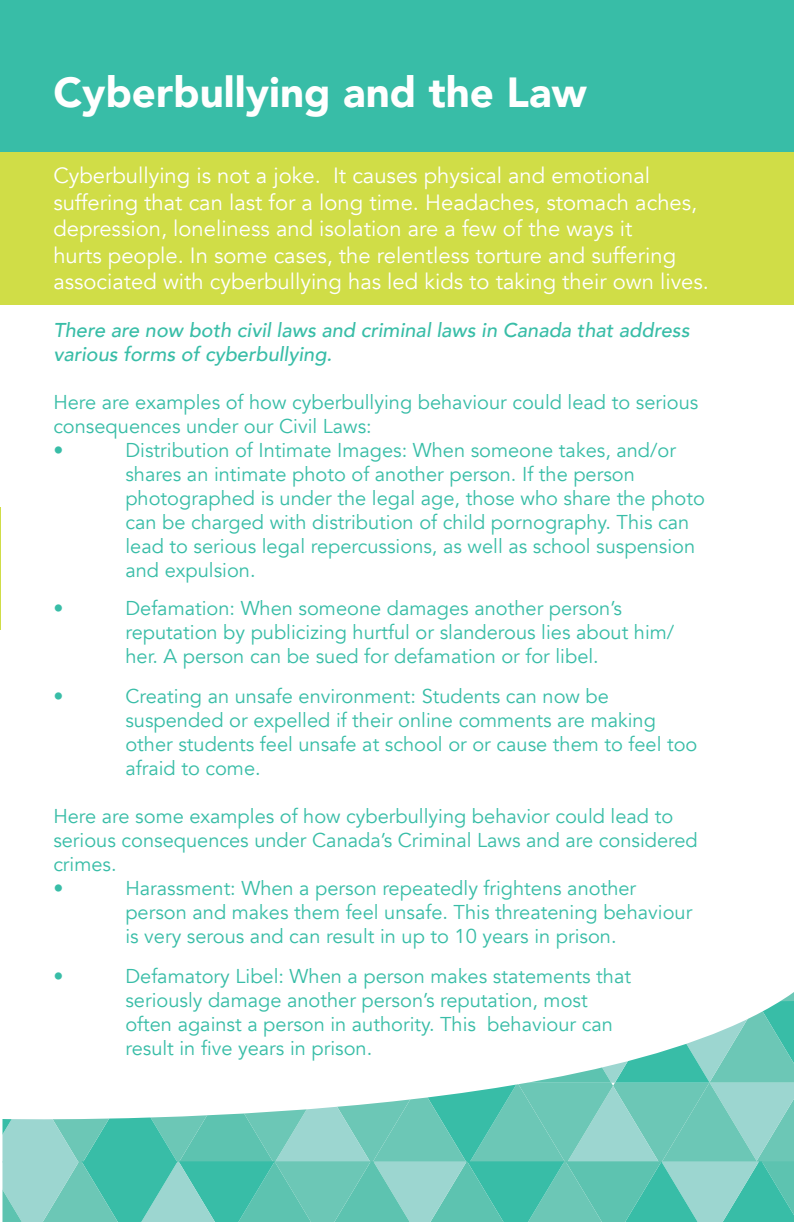
<style>
.page{position:relative;width:794px;height:1222px;background:#fff}
.page>*{position:absolute;margin:0;border:0;box-sizing:border-box;transform-origin:0 0}
.t1{font:900 42px "Avenir";color:#fff}
.t2{font:22px/26.4px "Avenir";color:#fff}
.t3{font:20px/24px "Avenir";color:#38bda7}
.t4{font:italic 500 20px/24px "Avenir";color:#38bda7}
</style>
<div class="page">
<div style="left:0;top:0;width:793px;height:305px;background:#d0dd47"></div>
<div style="left:0;top:0;width:793px;height:152px;background:#38bda7"></div>
<hr style="left:0;top:507px;width:1px;height:122px;background:#d0dd47">
<svg style="left:2px;top:992px;width:792px;height:230px"></svg>
<p class="t1" style="left:53px;top:56px;width:534px">Cyberbullying and the Law</p>
<p class="t2" style="left:53px;top:163px;width:657px">Cyberbullying is not a joke. It causes physical and emotional suffering that can last for a long time. Headaches, stomach aches, depression, loneliness and isolation are a few of the ways it<br>hurts people. In some cases, the relentless torture and suffering associated with cyberbullying has led kids to taking their own lives.</p>
<p class="t4" style="left:53px;top:318px;width:637px">There are now both civil laws and criminal laws in Canada that address various forms of cyberbullying.</p>
<p class="t3" style="left:53px;top:390px;width:646px">Here are examples of how cyberbullying behaviour could lead to serious consequences under our Civil Laws:</p>
<p class="t3" style="left:53px;top:438px;width:11px">•</p>
<p class="t3" style="left:125px;top:438px;width:580px">Distribution of Intimate Images: When someone takes, and/or shares an intimate photo of another person. If the person photographed is under the legal age, those who share the photo can be charged with distribution of child pornography. This can lead to serious legal repercussions, as well as school suspension and expulsion.</p>
<p class="t3" style="left:53px;top:596px;width:11px">•</p>
<p class="t3" style="left:125px;top:596px;width:550px">Defamation: When someone damages another person’s reputation by publicizing hurtful or slanderous lies about him/ her. A person can be sued for defamation or for libel.</p>
<p class="t3" style="left:53px;top:684px;width:11px">•</p>
<p class="t3" style="left:125px;top:684px;width:573px">Creating an unsafe environment: Students can now be suspended or expelled if their online comments are making other students feel unsafe at school or or cause them to feel too afraid to come.</p>
<p class="t3" style="left:53px;top:804px;width:645px">Here are some examples of how cyberbullying behavior could lead to serious consequences under Canada’s Criminal Laws and are considered crimes.</p>
<p class="t3" style="left:53px;top:876px;width:11px">•</p>
<p class="t3" style="left:125px;top:876px;width:568px">Harassment: When a person repeatedly frightens another person and makes them feel unsafe. This threatening behaviour is very serous and can result in up to 10 years in prison.</p>
<p class="t3" style="left:53px;top:964px;width:11px">•</p>
<p class="t3" style="left:125px;top:964px;width:507px">Defamatory Libel: When a person makes statements that seriously damage another person’s reputation, most</p>
<p class="t3" style="left:125px;top:1012px;width:489px">often against a person in authority. This behaviour can</p>
<p class="t3" style="left:125px;top:1036px;width:248px">result in five years in prison.</p>
</div>
